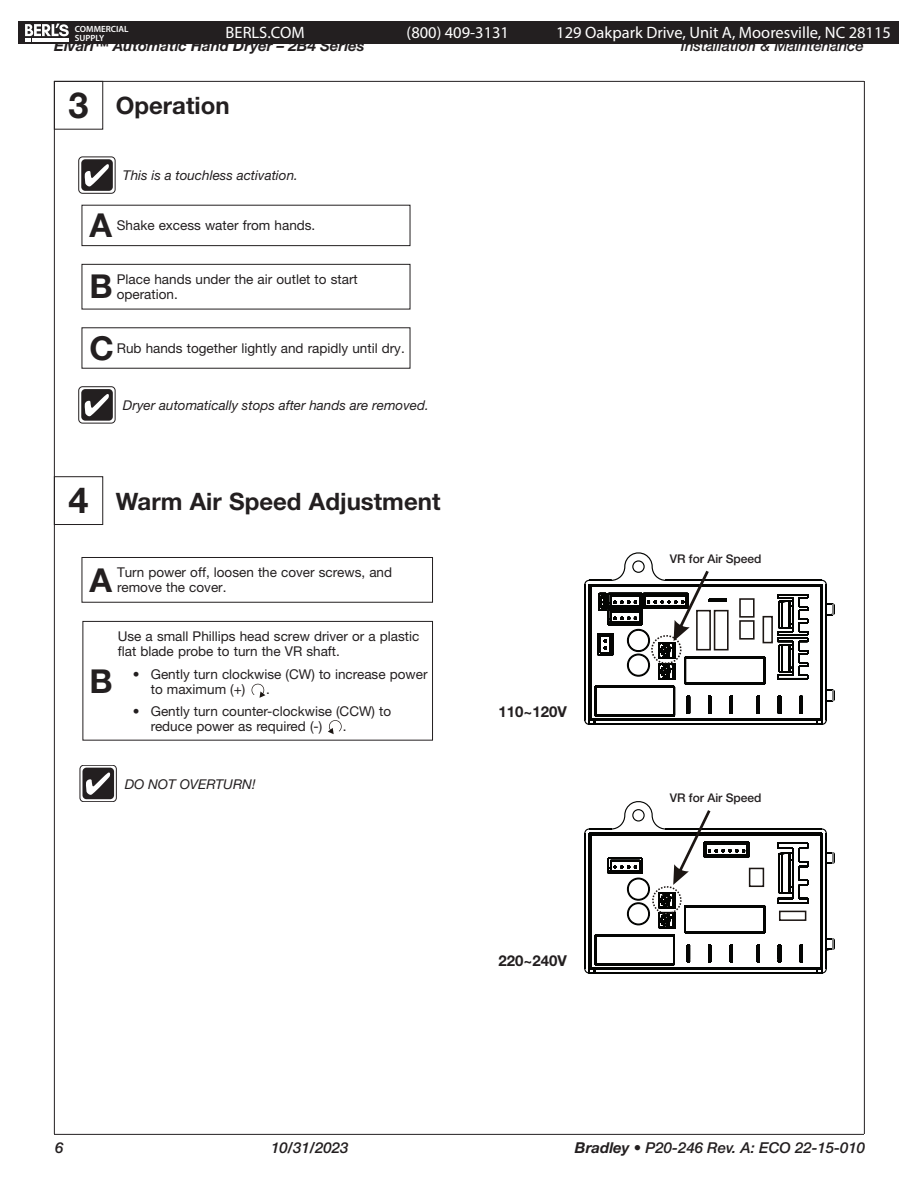
<style>
.page{position:relative;width:918px;height:1188px;background:#fff}
.page>*{position:absolute;margin:0;border:0;box-sizing:border-box;transform-origin:0 0}
.Instruction_Number{font:700 36px "Helvetica Neue LT Std";color:#231f20}
.Alpha{font:700 33px "Helvetica Neue LT Std";color:#231f20}
.Body_Head{font:700 24px "Helvetica Neue LT Std";color:#231f20}
.t1{font:16.5px "Myriad Pro";color:#fff}
.t2{font:italic 500 15px "Helvetica Neue LT Std";color:#231f20}
.t3{font:italic 700 15px "Helvetica Neue LT Std";color:#231f20}
.Body_Subhead{font:700 15px "Helvetica Neue LT Std";color:#231f20}
.Alpha_Caption{font:13.5px/15px "Helvetica Neue LT Std";color:#231f20}
.Note_-_Check_Box{font:italic 13.5px "Helvetica Neue LT Std";color:#231f20}
.Call_Outs{font:500 12px "Helvetica Neue LT Std";color:#231f20}
.t4{font:600 9px/8.2px "Myriad Pro";color:#fff}
.s1{font-weight:700}
</style>
<div class="page">
<hr style="left:54px;top:81px;width:1px;height:1053px;background:#231f20">
<hr style="left:864px;top:81px;width:1px;height:1053px;background:#231f20">
<hr style="left:54px;top:81px;width:810px;height:1px;background:#231f20">
<hr style="left:54px;top:1134px;width:810px;height:1px;background:#231f20">
<div style="left:81px;top:159px;width:32px;height:32px;background:#231f20;border-radius:4px"></div>
<svg style="left:85px;top:164px;width:24px;height:22px"></svg>
<div style="left:79px;top:157px;width:36px;height:36px;border:1px solid #231f20;border-radius:4px"></div>
<div style="left:81px;top:389px;width:32px;height:32px;background:#231f20;border-radius:4px"></div>
<svg style="left:85px;top:394px;width:24px;height:22px"></svg>
<div style="left:79px;top:387px;width:36px;height:36px;border:1px solid #231f20;border-radius:4px"></div>
<div style="left:82px;top:205px;width:328px;height:41px;border:1px solid #231f20"></div>
<div style="left:82px;top:264px;width:328px;height:45px;border:1px solid #231f20"></div>
<div style="left:54px;top:81px;width:49px;height:49px;border:1px solid #231f20"></div>
<div style="left:54px;top:476px;width:49px;height:49px;border:1px solid #231f20"></div>
<svg style="left:584px;top:552px;width:251px;height:173px"></svg>
<div style="left:651px;top:635px;width:31px;height:29px;border:2px dashed #1c1613;border-radius:50%"></div>
<svg style="left:584px;top:801px;width:251px;height:173px"></svg>
<div style="left:82px;top:557px;width:351px;height:46px;border:1px solid #231f20"></div>
<div style="left:82px;top:768px;width:32px;height:31px;background:#231f20;border-radius:4px"></div>
<svg style="left:86px;top:773px;width:24px;height:22px"></svg>
<div style="left:80px;top:765px;width:37px;height:37px;border:1px solid #231f20;border-radius:4px"></div>
<div style="left:83px;top:621px;width:350px;height:120px;border:1px solid #231f20"></div>
<svg style="left:252px;top:684px;width:13px;height:14px"></svg>
<svg style="left:328px;top:720px;width:14px;height:14px"></svg>
<div style="left:19px;top:22px;width:880px;height:22px;background:#231f20"></div>
<svg style="left:25px;top:24px;width:44px;height:18px"></svg>
<p class="t4" style="left:75px;top:25px;width:55px">COMMERCIAL<br>SUPPLY</p>
<p class="t1" style="left:226px;top:22px;width:80px">BERLS.COM</p>
<p class="t1" style="left:407px;top:22px;width:104px">(800) 409-3131</p>
<p class="t1" style="left:556px;top:22px;width:336px">129 Oakpark Drive, Unit A, Mooresville, NC 28115</p>
<p class="t3" style="left:54px;top:36px;width:312px">Elvari™ Automatic Hand Dryer – 2B4 Series</p>
<p class="t2" style="left:681px;top:37px;width:185px">Installation &amp; Maintenance</p>
<p class="Instruction_Number" style="left:69px;top:83px;width:22px">3</p>
<p class="Body_Head" style="left:116px;top:90px;width:115px">Operation</p>
<p class="Note_-_Check_Box" style="left:123px;top:167px;width:177px">This is a touchless activation.</p>
<p class="Alpha" style="left:90px;top:205px;width:24px">A</p>
<p class="Alpha_Caption" style="left:117px;top:218px;width:200px">Shake excess water from hands.</p>
<p class="Alpha_Caption" style="left:117px;top:272px;width:242px">Place hands under the air outlet to start</p>
<p class="Alpha" style="left:90px;top:266px;width:25px">B</p>
<p class="Alpha_Caption" style="left:117px;top:287px;width:63px">operation.</p>
<p class="Alpha" style="left:90px;top:328px;width:26px">C</p>
<p class="Alpha_Caption" style="left:117px;top:340px;width:289px">Rub hands together lightly and rapidly until dry.</p>
<p class="Note_-_Check_Box" style="left:123px;top:397px;width:307px">Dryer automatically stops after hands are removed.</p>
<p class="Instruction_Number" style="left:69px;top:478px;width:22px">4</p>
<p class="Body_Head" style="left:116px;top:486px;width:326px">Warm Air Speed Adjustment</p>
<p class="Alpha_Caption" style="left:117px;top:565px;width:277px">Turn power off, loosen the cover screws, and</p>
<p class="Alpha" style="left:90px;top:559px;width:24px">A</p>
<p class="Alpha_Caption" style="left:117px;top:580px;width:111px">remove the cover.</p>
<p class="Alpha_Caption" style="left:118px;top:628px;width:303px">Use a small Phillips head screw driver or a plastic flat blade probe to turn the VR shaft.</p>
<p class="Alpha_Caption" style="left:151px;top:667px;width:278px;text-indent:-18px">• Gently turn clockwise (CW) to increase power to maximum (+)</p>
<p class="Alpha" style="left:90px;top:661px;width:25px">B</p>
<p class="Alpha_Caption" style="left:266px;top:682px;width:5px">.</p>
<p class="Alpha_Caption" style="left:151px;top:703px;width:242px;text-indent:-18px">• Gently turn counter-clockwise (CCW) to reduce power as required (-)</p>
<p class="Alpha_Caption" style="left:343px;top:718px;width:5px">.</p>
<p class="Note_-_Check_Box" style="left:125px;top:776px;width:132px">DO NOT OVERTURN!</p>
<p class="Body_Subhead" style="left:498px;top:702px;width:70px">110~120V</p>
<p class="Body_Subhead" style="left:498px;top:951px;width:70px">220~240V</p>
<p class="Call_Outs" style="left:670px;top:551px;width:93px">VR for Air Speed</p>
<p class="Call_Outs" style="left:670px;top:791px;width:93px">VR for Air Speed</p>
<p class="t2" style="left:55px;top:1139px;width:10px">6</p>
<p class="t2" style="left:271px;top:1139px;width:79px">10/31/2023</p>
<p class="t2" style="left:575px;top:1139px;width:292px"><span class="s1">Bradley</span> • P20-246 Rev. A: ECO 22-15-010</p>
</div>
